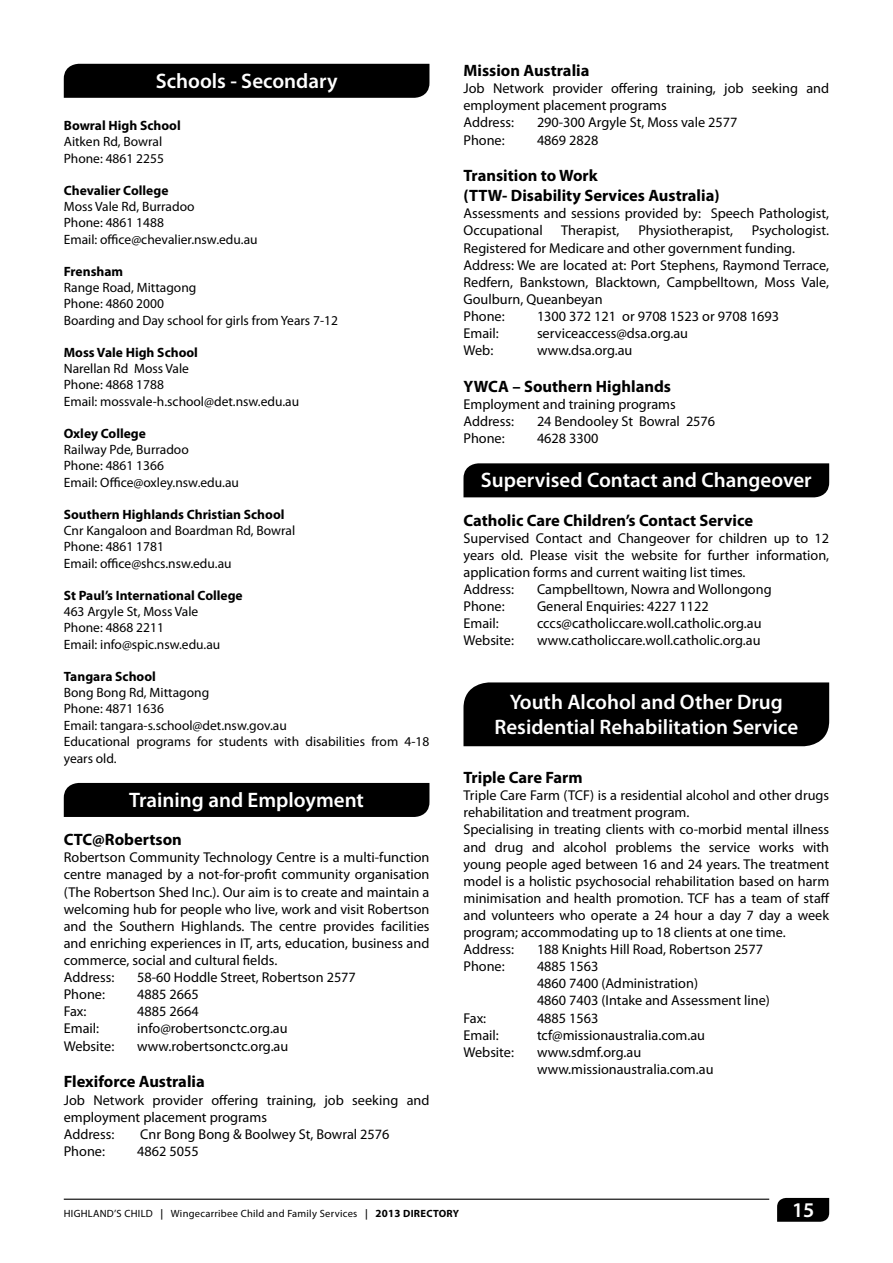
<style>
.page{position:relative;width:893px;height:1263px;background:#fff}
.page>*{position:absolute;margin:0;border:0;box-sizing:border-box;transform-origin:0 0}
.t1{font:600 21px/25.2px "Myriad Pro";color:#fff;text-align:center}
.t2{font:700 16.5px/19.8px "Myriad Pro";color:#000}
.t3{font:14.25px/17.1px "Myriad Pro";color:#000}
.t4{font:13.5px/16.2px "Myriad Pro";color:#000}
.t5{font:700 13.5px "Myriad Pro";color:#000}
.t6{font:10.5px "Myriad Pro";letter-spacing:.025em;color:#000}
.s1{font-weight:600}
.s2{font-weight:700;font-size:10.95px}
.s3{font-weight:700}
</style>
<div class="page">
<svg style="left:777px;top:1198px;width:52px;height:24px"></svg>
<hr style="left:64px;top:1198px;width:705px;height:2px;background:#000">
<div style="left:64px;top:64px;width:365px;height:34px;background:#000"></div>
<div style="left:64px;top:783px;width:365px;height:34px;background:#000"></div>
<div style="left:463px;top:463px;width:366px;height:34px;background:#000"></div>
<div style="left:463px;top:682px;width:366px;height:64px;background:#000"></div>
<h1 class="t1" style="left:156px;top:67px;width:183px">Schools - Secondary</h1>
<p class="t5" style="left:64px;top:117px;width:118px">Bowral High School</p>
<p class="t4" style="left:64px;top:134px;width:102px">Aitken Rd, Bowral<br>Phone: 4861 2255</p>
<p class="t5" style="left:64px;top:182px;width:106px">Chevalier College</p>
<p class="t4" style="left:64px;top:198px;width:195px">Moss Vale Rd, Burradoo<br>Phone: 4861 1488<br>Email: office@chevalier.nsw.edu.au</p>
<p class="t5" style="left:64px;top:263px;width:61px">Frensham</p>
<p class="t4" style="left:64px;top:279px;width:276px">Range Road, Mittagong<br>Phone: 4860 2000<br>Boarding and Day school for girls from Years 7-12</p>
<p class="t5" style="left:64px;top:344px;width:136px">Moss Vale High School</p>
<p class="t4" style="left:64px;top:360px;width:237px">Narellan Rd Moss Vale<br>Phone: 4868 1788<br>Email: mossvale-h.school@det.nsw.edu.au</p>
<p class="t5" style="left:64px;top:425px;width:84px">Oxley College</p>
<p class="t4" style="left:64px;top:441px;width:177px">Railway Pde, Burradoo<br>Phone: 4861 1366<br>Email: Office@oxley.nsw.edu.au</p>
<p class="t5" style="left:64px;top:506px;width:222px">Southern Highlands Christian School</p>
<p class="t4" style="left:64px;top:522px;width:233px">Cnr Kangaloon and Boardman Rd, Bowral<br>Phone: 4861 1781<br>Email: office@shcs.nsw.edu.au</p>
<p class="t5" style="left:64px;top:587px;width:180px">St Paul’s International College</p>
<p class="t4" style="left:64px;top:603px;width:158px">463 Argyle St, Moss Vale<br>Phone: 4868 2211<br>Email: info@spic.nsw.edu.au</p>
<p class="t5" style="left:64px;top:668px;width:94px">Tangara School</p>
<p class="t4" style="left:64px;top:684px;width:367px">Bong Bong Rd, Mittagong<br>Phone: 4871 1636<br>Email: tangara-s.school@det.nsw.gov.au<br>Educational programs for students with disabilities from 4-18 years old.</p>
<h1 class="t1" style="left:129px;top:786px;width:236px">Training and Employment</h1>
<p class="t2" style="left:64px;top:829px;width:120px">CTC@Robertson</p>
<p class="t3" style="left:64px;top:849px;width:367px">Robertson Community Technology Centre is a multi-function centre managed by a not-for-profit community organisation (The Robertson Shed Inc.). Our aim is to create and maintain a welcoming hub for people who live, work and visit Robertson and the Southern Highlands. The centre provides facilities and enriching experiences in IT, arts, education, business and commerce, social and cultural fields.<br>Address:</p>
<p class="t3" style="left:137px;top:968px;width:220px">58-60 Hoddle Street, Robertson 2577</p>
<p class="t3" style="left:64px;top:986px;width:43px">Phone:</p>
<p class="t3" style="left:137px;top:986px;width:63px">4885 2665</p>
<p class="t3" style="left:64px;top:1003px;width:24px">Fax:</p>
<p class="t3" style="left:137px;top:1003px;width:63px">4885 2664</p>
<p class="t3" style="left:64px;top:1020px;width:37px">Email:</p>
<p class="t3" style="left:137px;top:1020px;width:152px">info@robertsonctc.org.au</p>
<p class="t3" style="left:64px;top:1037px;width:52px">Website:</p>
<p class="t3" style="left:137px;top:1037px;width:153px">www.robertsonctc.org.au</p>
<p class="t2" style="left:64px;top:1071px;width:142px">Flexiforce Australia</p>
<p class="t3" style="left:64px;top:1091px;width:367px">Job Network provider offering training, job seeking and employment placement programs<br>Address:</p>
<p class="t3" style="left:140px;top:1125px;width:251px">Cnr Bong Bong &amp; Boolwey St, Bowral 2576</p>
<p class="t3" style="left:64px;top:1142px;width:43px">Phone:</p>
<p class="t3" style="left:137px;top:1142px;width:63px">4862 5055</p>
<p class="t2" style="left:463px;top:60px;width:127px">Mission Australia</p>
<p class="t3" style="left:463px;top:80px;width:367px">Job Network provider offering training, job seeking and employment placement programs<br>Address:</p>
<p class="t3" style="left:537px;top:114px;width:202px">290-300 Argyle St, Moss vale 2577</p>
<p class="t3" style="left:463px;top:131px;width:43px">Phone:</p>
<p class="t3" style="left:537px;top:131px;width:63px">4869 2828</p>
<p class="t2" style="left:463px;top:165px;width:258px">Transition to Work<br>(TTW- Disability Services Australia)</p>
<p class="t3" style="left:463px;top:205px;width:367px">Assessments and sessions provided by: Speech Pathologist,<br>Occupational</p>
<p class="t3" style="left:463px;top:222px;width:367px;text-indent:288px">Psychologist.<br>Registered for Medicare and other government funding.<br>Address: We are located at: Port Stephens, Raymond Terrace, Redfern, Bankstown, Blacktown, Campbelltown, Moss Vale, Goulburn, Queanbeyan<br>Phone:</p>
<p class="t3" style="left:561px;top:222px;width:60px">Therapist,</p>
<p class="t3" style="left:638px;top:222px;width:96px">Physiotherapist,</p>
<p class="t3" style="left:537px;top:307px;width:244px">1300 372 121 or 9708 1523 or 9708 1693</p>
<p class="t3" style="left:463px;top:325px;width:37px">Email:</p>
<p class="t3" style="left:537px;top:325px;width:153px">serviceaccess@dsa.org.au</p>
<p class="t3" style="left:463px;top:342px;width:31px">Web:</p>
<p class="t3" style="left:537px;top:342px;width:97px">www.dsa.org.au</p>
<p class="t2" style="left:463px;top:376px;width:209px">YWCA – Southern Highlands</p>
<p class="t3" style="left:463px;top:396px;width:214px">Employment and training programs<br>Address:</p>
<p class="t3" style="left:537px;top:413px;width:180px">24 Bendooley St Bowral 2576</p>
<p class="t3" style="left:463px;top:430px;width:43px">Phone:</p>
<p class="t3" style="left:537px;top:430px;width:63px">4628 3300</p>
<h1 class="t1" style="left:481px;top:467px;width:332px">Supervised Contact and Changeover</h1>
<p class="t2" style="left:463px;top:510px;width:291px">Catholic Care Children’s Contact Service</p>
<p class="t3" style="left:463px;top:529px;width:367px">Supervised Contact and Changeover for children up to 12 years old. Please visit the website for further information, application forms and current waiting list times.<br>Address:</p>
<p class="t3" style="left:537px;top:580px;width:236px">Campbelltown, Nowra and Wollongong</p>
<p class="t3" style="left:463px;top:598px;width:43px">Phone:</p>
<p class="t3" style="left:537px;top:598px;width:173px">General Enquiries: 4227 1122</p>
<p class="t3" style="left:463px;top:615px;width:37px">Email:</p>
<p class="t3" style="left:537px;top:615px;width:226px">cccs@catholiccare.woll.catholic.org.au</p>
<p class="t3" style="left:463px;top:632px;width:52px">Website:</p>
<p class="t3" style="left:537px;top:632px;width:225px">www.catholiccare.woll.catholic.org.au</p>
<h1 class="t1" style="left:494px;top:688px;width:305px">Youth Alcohol and Other Drug<br>Residential Rehabilitation Service</h1>
<p class="t2" style="left:463px;top:767px;width:121px">Triple Care Farm</p>
<p class="t3" style="left:463px;top:787px;width:368px">Triple Care Farm (TCF) is a residential alcohol and other drugs rehabilitation and treatment program.<br>Specialising in treating clients with co-morbid mental illness and drug and alcohol problems the service works with young people aged between 16 and 24 years. The treatment model is a holistic psychosocial rehabilitation based on harm minimisation and health promotion. TCF has a team of staff and volunteers who operate a 24 hour a day 7 day a week program; accommodating up to 18 clients at one time.<br>Address:</p>
<p class="t3" style="left:537px;top:941px;width:228px">188 Knights Hill Road, Robertson 2577</p>
<p class="t3" style="left:463px;top:958px;width:43px">Phone:</p>
<p class="t3" style="left:537px;top:958px;width:234px">4885 1563<br>4860 7400 (Administration)<br>4860 7403 (Intake and Assessment line)</p>
<p class="t3" style="left:463px;top:1009px;width:24px">Fax:</p>
<p class="t3" style="left:537px;top:1009px;width:63px">4885 1563</p>
<p class="t3" style="left:463px;top:1026px;width:37px">Email:</p>
<p class="t3" style="left:537px;top:1026px;width:170px">tcf@missionaustralia.com.au</p>
<p class="t3" style="left:463px;top:1043px;width:52px">Website:</p>
<p class="t3" style="left:537px;top:1043px;width:178px">www.sdmf.org.au www.missionaustralia.com.au</p>
<p class="t6" style="left:64px;top:1207px;width:397px">HIGHLAND’S CHILD <span class="s1">|</span> Wingecarribee Child and Family Services <span class="s1">|</span> <span class="s2">2013</span> <span class="s3">DIRECTORY</span></p>
<h1 class="t1" style="left:792px;top:1196px;width:24px">15</h1>
</div>
